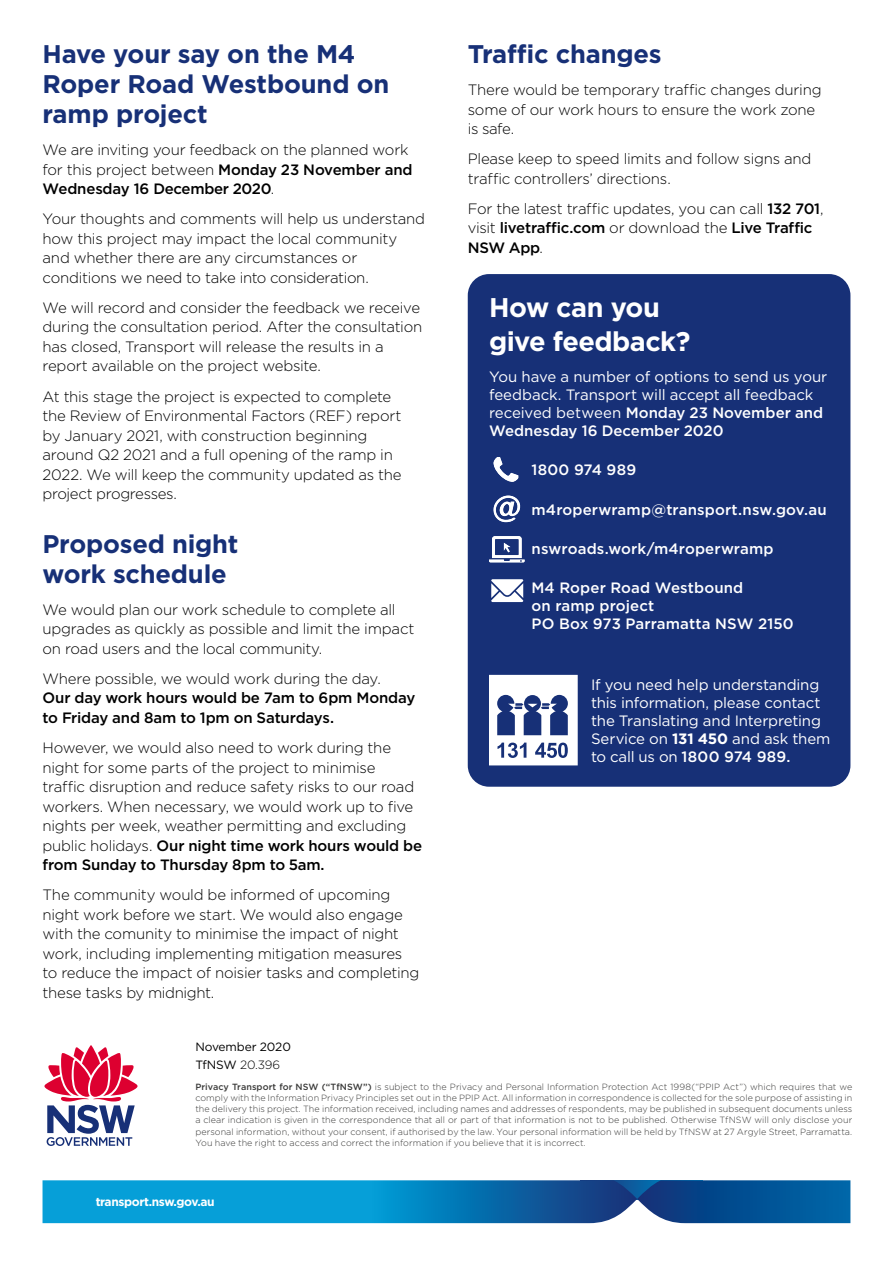
<style>
.page{position:relative;width:893px;height:1263px;background:#fff}
.page>*{position:absolute;margin:0;border:0;box-sizing:border-box;transform-origin:0 0}
._03_Contact_Us_Title{font:700 27px/34.5px "Gotham";letter-spacing:-.02em;color:#fff}
._01_H1_-_Blue{font:700 25.5px/30px "Gotham";letter-spacing:-.01em;color:#173077}
._02_Body_copy{font:300 15px/19.5px "Gotham";letter-spacing:-.015em;color:#000}
._03_Contact_Us_Body{font:15px/18px "Gotham";letter-spacing:-.005em;color:#fff}
._03_Contact_Us_Detai{font:500 15px/18px "Gotham";letter-spacing:.01em;color:#fff}
._02_Body_copy-2{font:500 15px/19.5px "Gotham";letter-spacing:-.01em;color:#000}
._05_Back_cover___Pub{font:12px/18px "Gotham";letter-spacing:-.01em;color:#000}
.t1{font:700 12px "Gotham";letter-spacing:-.03em;color:#fff}
.t2{font:300 9px/11.2px "Gotham";color:#3a3a39;text-align:justify}
.s1{font-weight:500}
.s2{font-weight:300}
.s3{font-weight:700}
</style>
<div class="page">
<svg style="left:44px;top:1045px;width:94px;height:101px"></svg>
<svg style="left:43px;top:1180px;width:807px;height:43px;background:#0d7bb8"></svg>
<div style="left:468px;top:274px;width:382px;height:513px;background:#173077;border-radius:21px"></div>
<svg style="left:493px;top:457px;width:25px;height:25px"></svg>
<svg style="left:493px;top:495px;width:28px;height:27px"></svg>
<svg style="left:489px;top:536px;width:36px;height:26px"></svg>
<svg style="left:491px;top:579px;width:32px;height:23px"></svg>
<svg style="left:489px;top:675px;width:89px;height:90px"></svg>
<h1 class="_01_H1_-_Blue" style="left:43px;top:39px;width:348px">Have your say on the M4<br>Roper Road Westbound on ramp project</h1>
<p class="_02_Body_copy" style="left:43px;top:140px;width:372px">We are inviting your feedback on the planned work for this project between <span class="s1">Monday 23 November and<br>Wednesday 16 December 2020</span>.</p>
<p class="_02_Body_copy" style="left:43px;top:209px;width:384px">Your thoughts and comments will help us understand how this project may impact the local community and whether there are any circumstances or conditions we need to take into consideration.</p>
<p class="_02_Body_copy" style="left:43px;top:297px;width:381px">We will record and consider the feedback we receive during the consultation period. After the consultation has closed, Transport will release the results in a report available on the project website.</p>
<p class="_02_Body_copy" style="left:43px;top:386px;width:361px">At this stage the project is expected to complete the Review of Environmental Factors (REF) report by January 2021, with construction beginning around Q2 2021 and a full opening of the ramp in 2022. We will keep the community updated as the project progresses.</p>
<h1 class="_01_H1_-_Blue" style="left:43px;top:528px;width:197px">Proposed night work schedule</h1>
<p class="_02_Body_copy" style="left:43px;top:599px;width:373px">We would plan our work schedule to complete all upgrades as quickly as possible and limit the impact on road users and the local community.</p>
<p class="_02_Body_copy-2" style="left:43px;top:669px;width:374px"><span class="s2">Where possible, we would work during the day.<br></span>Our day work hours would be 7am to 6pm Monday to Friday and 8am to 1pm on Saturdays.</p>
<p class="_02_Body_copy" style="left:43px;top:738px;width:381px">However, we would also need to work during the night for some parts of the project to minimise<br>traffic disruption and reduce safety risks to our road workers. When necessary, we would work up to five nights per week, weather permitting and excluding public holidays. <span class="s1">Our night time work hours would be from Sunday to Thursday 8pm to 5am.</span></p>
<p class="_02_Body_copy" style="left:43px;top:885px;width:378px">The community would be informed of upcoming night work before we start. We would also engage with the comunity to minimise the impact of night work, including implementing mitigation measures to reduce the impact of noisier tasks and completing these tasks by midnight.</p>
<p class="_05_Back_cover___Pub" style="left:195px;top:1038px;width:97px">November 2020<br>TfNSW <span class="s2">20.396</span></p>
<h1 class="_01_H1_-_Blue" style="left:468px;top:39px;width:195px">Traffic changes</h1>
<p class="_02_Body_copy" style="left:468px;top:80px;width:355px">There would be temporary traffic changes during some of our work hours to ensure the work zone is safe.</p>
<p class="_02_Body_copy" style="left:468px;top:149px;width:345px">Please keep to speed limits and follow signs and traffic controllers’ directions.</p>
<p class="_02_Body_copy" style="left:468px;top:198px;width:357px">For the latest traffic updates, you can call <span class="s1">132 701</span>, visit <span class="s1">livetraffic.com</span> or download the <span class="s1">Live Traffic<br>NSW App</span>.</p>
<p class="_03_Contact_Us_Title" style="left:489px;top:290px;width:203px">How can you give feedback?</p>
<p class="_03_Contact_Us_Body" style="left:489px;top:368px;width:340px">You have a number of options to send us your feedback. Transport will accept all feedback received between <span class="s1">Monday 23 November and Wednesday 16 December 2020</span></p>
<p class="_03_Contact_Us_Detai" style="left:532px;top:461px;width:106px">1800 974 989</p>
<p class="_03_Contact_Us_Detai" style="left:531px;top:500px;width:297px">m4roperwramp@transport.nsw.gov.au</p>
<p class="_03_Contact_Us_Detai" style="left:531px;top:539px;width:244px">nswroads.work/m4roperwramp</p>
<p class="_03_Contact_Us_Detai" style="left:531px;top:579px;width:264px">M4 Roper Road Westbound<br>on ramp project<br>PO Box 973 Parramatta NSW 2150</p>
<p class="_03_Contact_Us_Body" style="left:591px;top:675px;width:241px">If you need help understanding this information, please contact the Translating and Interpreting<br>Service on <span class="s3">131 450</span> and ask them to call us on <span class="s1">1800 974 989.</span></p>
<p class="t2" style="left:195px;top:1081px;width:658px"><span class="s1">Privacy Transport for NSW (“TfNSW”)</span> is subject to the Privacy and Personal Information Protection Act 1998(“PPIP Act”) which requires that we comply with the Information Privacy Principles set out in the PPIP Act. All information in correspondence is collected for the sole purpose of assisting in the delivery this project. The information received, including names and addresses of respondents, may be published in subsequent documents unless a clear indication is given in the correspondence that all or part of that information is not to be published. Otherwise TfNSW will only disclose your personal information, without your consent, if authorised by the law. Your personal information will be held by TfNSW at 27 Argyle Street, Parramatta.<br>You have the right to access and correct the information if you believe that it is incorrect.</p>
<p class="t1" style="left:96px;top:1193px;width:120px">transport.nsw.gov.au</p>
</div>
